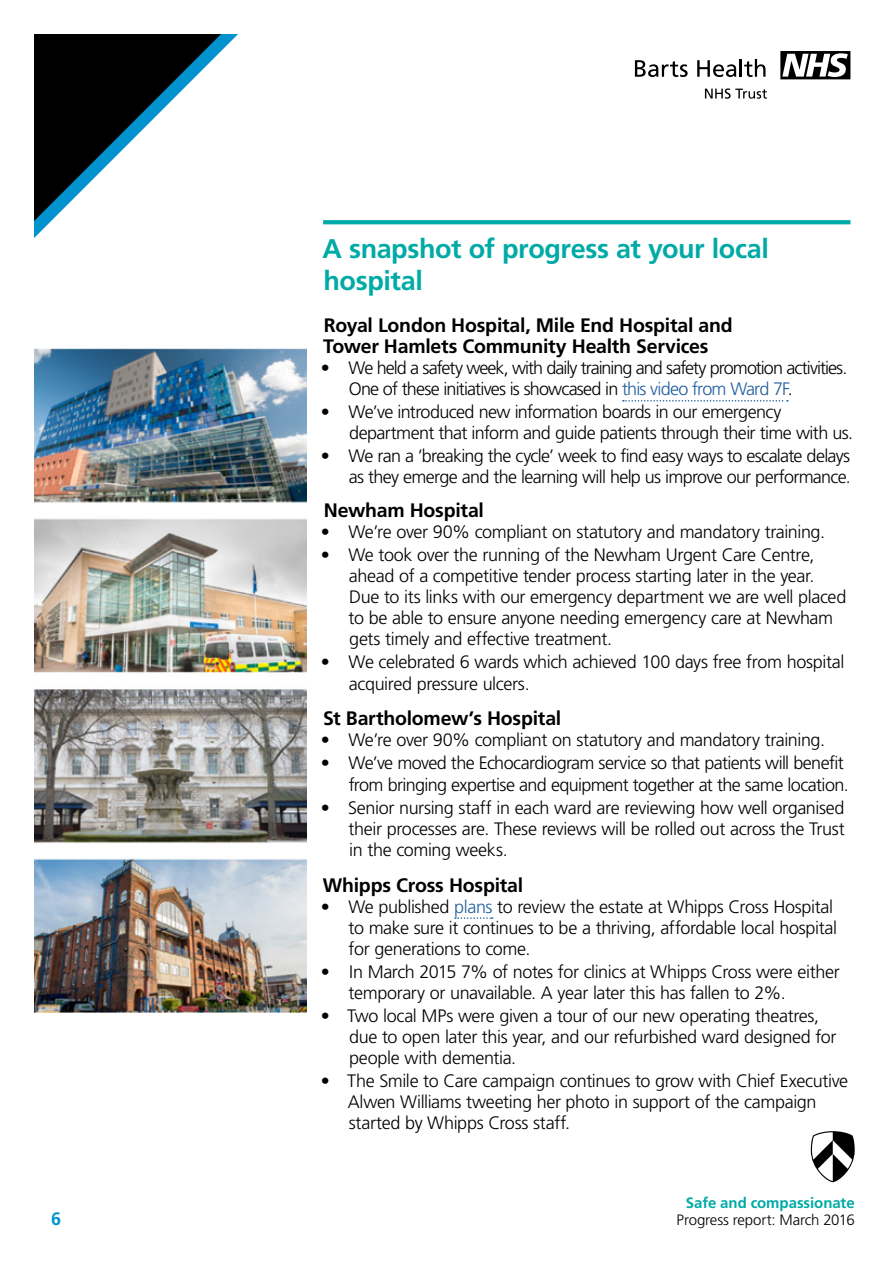
<style>
.page{position:relative;width:893px;height:1263px;background:#fff}
.page>*{position:absolute;margin:0;border:0;box-sizing:border-box;transform-origin:0 0}
.t1{font:700 27px/31.5px "Frutiger LT Std";letter-spacing:-.015em;color:#00aaa6}
.t2{font:700 19.5px/21px "Frutiger LT Std";letter-spacing:-.015em;color:#000}
.t3{font:300 18px/21px "Frutiger LT Std";letter-spacing:-.025em;color:#000}
.t4{font:300 18px/21px "Frutiger LT Std";letter-spacing:-.05em;color:#000}
.t5{font:700 18px "Frutiger LT Std";color:#0093d0}
.t6{font:300 15px "Frutiger LT Std";letter-spacing:-.015em;color:#000}
.t7{font:700 15px "Frutiger LT Std";letter-spacing:-.005em;color:#00aaa6}
.s1{color:#215e9e}
</style>
<div class="page">
<svg style="left:34px;top:34px;width:204px;height:204px"></svg>
<svg style="left:811px;top:1131px;width:44px;height:51px"></svg>
<svg style="left:635px;top:60px;width:53px;height:17px"></svg>
<svg style="left:697px;top:59px;width:68px;height:18px"></svg>
<svg style="left:780px;top:51px;width:70px;height:28px"></svg>
<svg style="left:705px;top:88px;width:62px;height:11px"></svg>
<img style="left:34px;top:348px;width:272px;height:664px">
<svg style="left:323px;top:220px;width:527px;height:4px;fill:#00aaa6"></svg>
<svg style="left:623px;top:400px;width:165px;height:1px"></svg>
<svg style="left:455px;top:917px;width:38px;height:2px"></svg>
<p class="t5" style="left:51px;top:1208px;width:12px">6</p>
<h1 class="t1" style="left:323px;top:233px;width:448px">A snapshot of progress at your local hospital</h1>
<p class="t2" style="left:323px;top:315px;width:411px">Royal London Hospital, Mile End Hospital and<br>Tower Hamlets Community Health Services</p>
<p class="t4" style="left:349px;top:358px;width:500px;text-indent:-28px">• We held a safety week, with daily training and safety promotion activities.<br>One of these initiatives is showcased in <span class="s1">this video from Ward 7F</span>.</p>
<p class="t3" style="left:349px;top:402px;width:506px;text-indent:-28px">• We’ve introduced new information boards in our emergency department that inform and guide patients through their time with us.</p>
<p class="t3" style="left:321px;top:446px;width:531px;text-align:right">• We ran a ‘breaking the cycle’ week to find easy ways to escalate delays as they emerge and the learning will help us improve our performance.</p>
<p class="t2" style="left:324px;top:500px;width:162px">Newham Hospital</p>
<p class="t3" style="left:321px;top:522px;width:506px">• We’re over 90% compliant on statutory and mandatory training.</p>
<p class="t3" style="left:349px;top:545px;width:499px;text-indent:-28px">• We took over the running of the Newham Urgent Care Centre, ahead of a competitive tender process starting later in the year.<br>Due to its links with our emergency department we are well placed to be able to ensure anyone needing emergency care at Newham gets timely and effective treatment.</p>
<p class="t3" style="left:349px;top:652px;width:497px;text-indent:-28px">• We celebrated 6 wards which achieved 100 days free from hospital acquired pressure ulcers.</p>
<p class="t2" style="left:323px;top:708px;width:240px">St Bartholomew’s Hospital</p>
<p class="t3" style="left:321px;top:730px;width:506px">• We’re over 90% compliant on statutory and mandatory training.</p>
<p class="t3" style="left:321px;top:753px;width:529px;text-align:right">• We’ve moved the Echocardiogram service so that patients will benefit from bringing expertise and equipment together at the same location.</p>
<p class="t3" style="left:349px;top:797px;width:498px;text-align:justify;text-indent:-28px">• Senior nursing staff in each ward are reviewing how well organised their processes are. These reviews will be rolled out across the Trust in the coming weeks.</p>
<p class="t2" style="left:323px;top:874px;width:202px">Whipps Cross Hospital</p>
<p class="t3" style="left:349px;top:896px;width:490px;text-indent:-28px">• We published <span class="s1">plans</span> to review the estate at Whipps Cross Hospital to make sure it continues to be a thriving, affordable local hospital for generations to come.</p>
<p class="t3" style="left:349px;top:961px;width:493px;text-indent:-28px">• In March 2015 7% of notes for clinics at Whipps Cross were either temporary or unavailable. A year later this has fallen to 2%.</p>
<p class="t3" style="left:349px;top:1005px;width:489px;text-indent:-28px">• Two local MPs were given a tour of our new operating theatres, due to open later this year, and our refurbished ward designed for people with dementia.</p>
<p class="t3" style="left:348px;top:1070px;width:502px;text-indent:-27px">• The Smile to Care campaign continues to grow with Chief Executive<br>Alwen Williams tweeting her photo in support of the campaign started by Whipps Cross staff.</p>
<p class="t7" style="left:686px;top:1194px;width:170px">Safe and compassionate</p>
<p class="t6" style="left:677px;top:1211px;width:180px">Progress report: March 2016</p>
</div>
